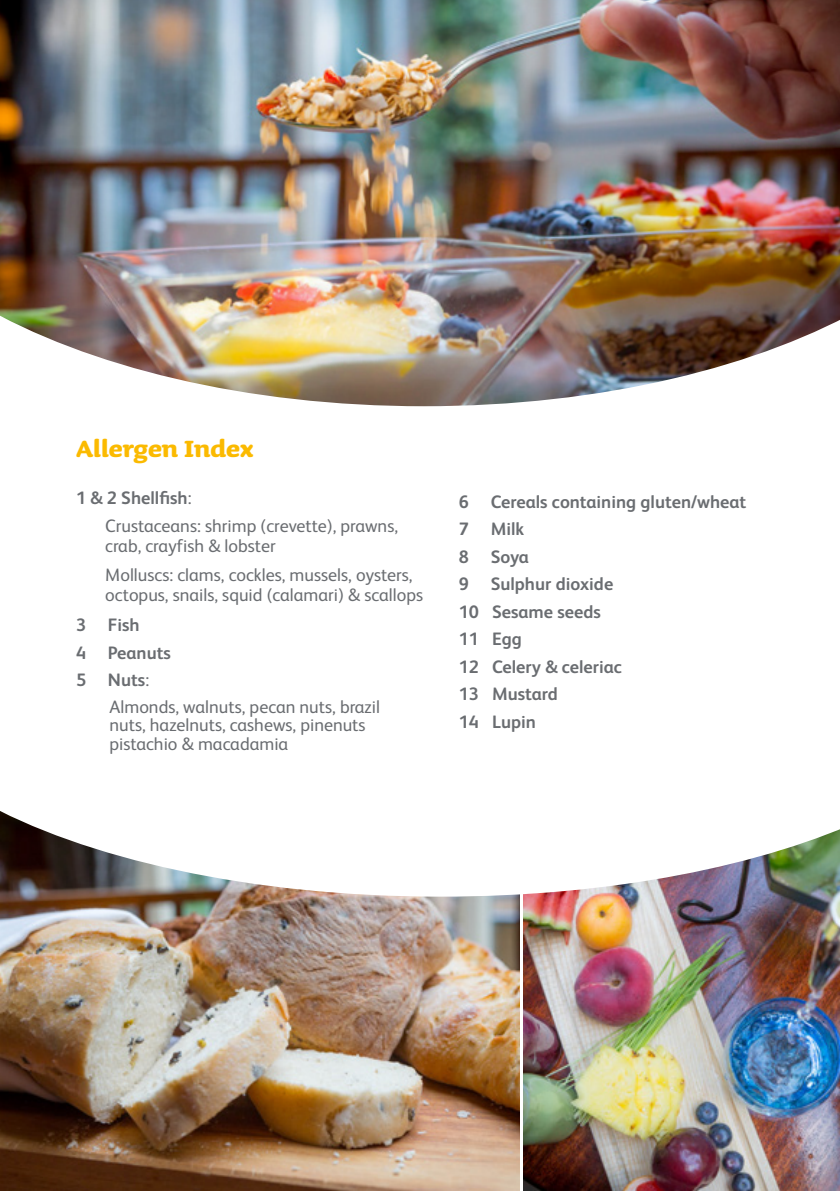
<style>
.page{position:relative;width:840px;height:1191px;background:#fff}
.page>*{position:absolute;margin:0;border:0;box-sizing:border-box;transform-origin:0 0}
.t1{font:700 30px "Sauna";color:#fbba00}
.t2{font:18px/28.6px "FS Albert";color:#6a6d71}
.t3{font:700 18px/27.6px "FS Albert";color:#6a6d71}
.s1{font-weight:700}
.s2{font-weight:400}
</style>
<div class="page">
<img style="left:0;top:0;width:839px;height:304px">
<img style="left:0;top:962px;width:519px;height:229px">
<img style="left:523px;top:962px;width:316px;height:229px">
<img style="left:0;top:896px;width:839px;height:66px">
<svg style="left:0;top:304px;width:839px;height:592px"></svg>
<h1 class="t1" style="left:76px;top:432px;width:179px">Allergen Index</h1>
<p class="t2" style="left:105px;top:483px;width:294px;text-indent:-29px"><span class="s1">1 &amp; 2 Shellfish</span>:<br>Crustaceans: shrimp (crevette), prawns,</p>
<p class="t2" style="left:105px;top:531px;width:308px">crab, crayfish &amp; lobster<br>Molluscs: clams, cockles, mussels, oysters,</p>
<p class="t2" style="left:105px;top:580px;width:319px">octopus, snails, squid (calamari) &amp; scallops</p>
<p class="t3" style="left:76px;top:611px;width:96px">3 Fish<br>4 Peanuts<br>5 Nuts<span class="s2">:</span></p>
<p class="t2" style="left:109px;top:697px;width:272px;line-height:18.6px">Almonds, walnuts, pecan nuts, brazil nuts, hazelnuts, cashews, pinenuts pistachio &amp; macadamia</p>
<p class="t3" style="left:458px;top:487px;width:289px">6 Cereals containing gluten/wheat<br>7 Milk<br>8 Soya<br>9 Sulphur dioxide<br>10 Sesame seeds<br>11 Egg<br>12 Celery &amp; celeriac<br>13 Mustard<br>14 Lupin</p>
</div>
